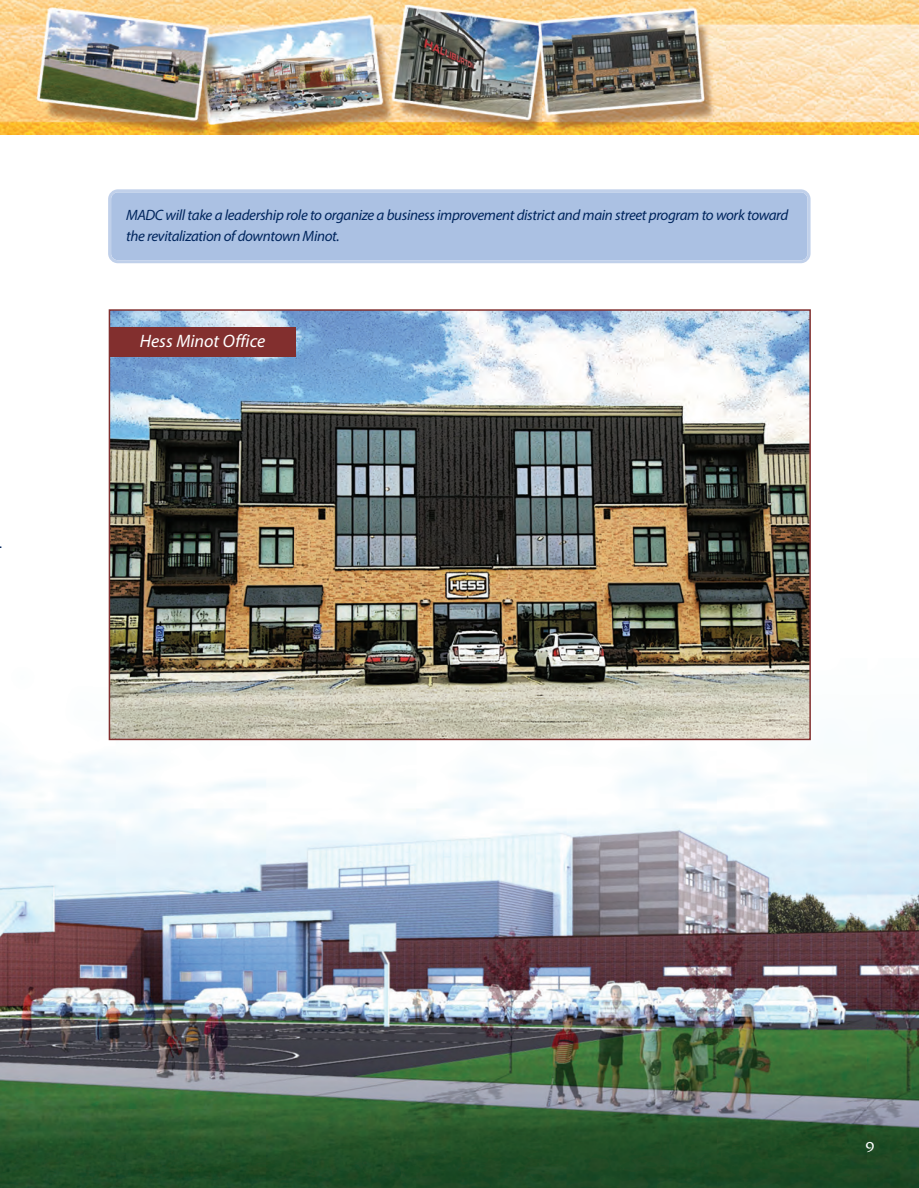
<style>
.page{position:relative;width:919px;height:1188px;background:#fff}
.page>*{position:absolute;margin:0;border:0;box-sizing:border-box;transform-origin:0 0}
.t1{font:italic 18px "Myriad Pro";color:#fff}
.t2{font:italic 15px/21px "Myriad Pro";letter-spacing:-.025em;color:#00255d}
.t3{font:15px "Friz Quadrata";color:#fff}
</style>
<div class="page">
<img style="left:0;top:510px;width:918px;height:678px">
<img style="left:0;top:0;width:918px;height:135px">
<img style="left:112px;top:312px;width:695px;height:425px">
<div style="left:109px;top:309px;width:701px;height:431px;border:2px solid #822f2e"></div>
<div style="left:109px;top:327px;width:187px;height:30px;background:#822f2e"></div>
<svg style="left:108px;top:189px;width:702px;height:74px;background:#adc3e3"></svg>
<p class="t2" style="left:126px;top:205px;width:663px">MADC will take a leadership role to organize a business improvement district and main street program to work toward the revitalization of downtown Minot.</p>
<p class="t1" style="left:140px;top:334px;width:127px">Hess Minot Office</p>
<p class="t3" style="left:865px;top:1138px;width:10px">9</p>
</div>
